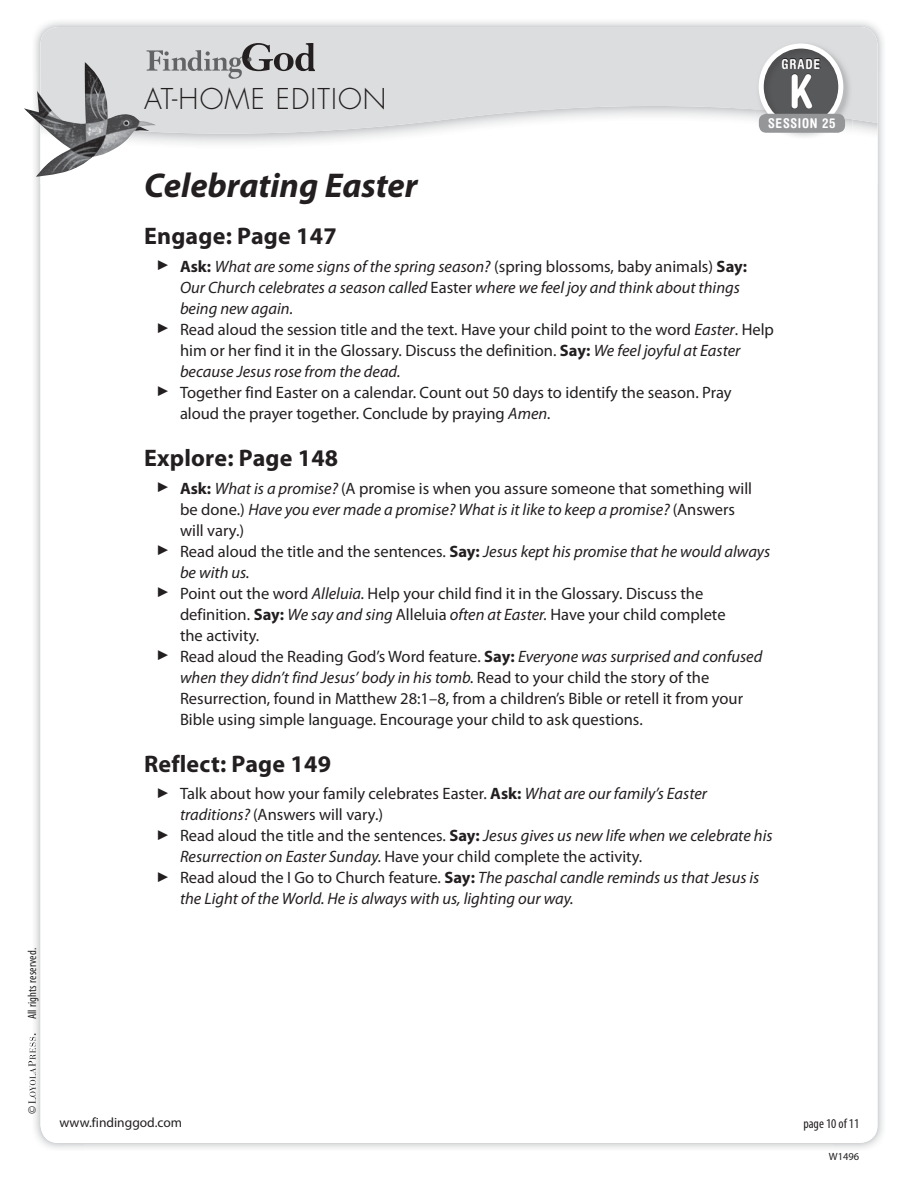
<style>
.page{position:relative;width:918px;height:1188px;background:#fff}
.page>*{position:absolute;margin:0;border:0;box-sizing:border-box;transform-origin:0 0}
.t1{font:700 condensed 46.2px "Helvetica Rounded LT Std";color:#fff}
.t2{font:italic 700 34.5px "Myriad Pro";color:#231f20}
.t3{font:300 27.9px "Futura Std";letter-spacing:.04em;color:#231f20}
.t4{font:700 24px "Myriad Pro";letter-spacing:.01em;color:#231f20}
.t5{font:16.5px "Myriad Pro";color:#231f20}
.t6{font:italic 16.5px "Myriad Pro";color:#231f20}
.t7{font:700 condensed 13.65px "Helvetica Rounded LT Std";letter-spacing:.06em;color:#fff}
.t8{font:13.5px "Myriad Pro";color:#231f20}
.t9{font:condensed 13.5px "Myriad Pro";color:#231f20}
.t10{font:700 condensed 13.5px "Helvetica Rounded LT Std";letter-spacing:.05em;color:#fff}
.t11{font:condensed 12px "Myriad Pro";letter-spacing:.01em;color:#231f20}
.t12{font:10.5px "Myriad Pro";color:#231f20}
.s1{font-weight:700;font-style:normal}
.s2{font-style:normal}
.s3{font-style:italic}
.s4{font-weight:700}
</style>
<div class="page">
<img style="left:834px;top:71px;width:51px;height:1078px">
<div style="left:40px;top:27px;width:837px;height:1116px;background:#fff;border-radius:18px"></div>
<svg style="left:40px;top:27px;width:838px;height:144px;fill:#dcddde"></svg>
<svg style="left:147px;top:44px;width:168px;height:35px;background:#b5b5b7"></svg>
<img style="left:756px;top:119px;width:96px;height:20px">
<img style="left:756px;top:41px;width:96px;height:78px">
<div style="left:759px;top:114px;width:86px;height:19px;background:#949698;border-radius:8px"></div>
<svg style="left:28px;top:1034px;width:8px;height:70px"></svg>
<svg style="left:759px;top:44px;width:84px;height:86px"></svg>
<img style="left:24px;top:62px;width:132px;height:115px">
<p class="t11" style="left:26px;top:1019px;width:73px;rotate:-90deg">All rights reserved.</p>
<h3 class="t3" style="left:144px;top:82px;width:244px">AT-HOME EDITION</h3>
<p class="t7" style="left:782px;top:55px;width:40px">GRADE</p>
<h1 class="t1" style="left:789px;top:63px;width:25px">K</h1>
<p class="t10" style="left:768px;top:115px;width:69px">SESSION 25</p>
<h2 class="t2" style="left:144px;top:166px;width:275px">Celebrating Easter</h2>
<h3 class="t4" style="left:144px;top:222px;width:194px">Engage: Page 147</h3>
<p class="t6" style="left:157px;top:257px;width:591px">▶ <span class="s1">Ask:</span> What are some signs of the spring season? <span class="s2">(spring blossoms, baby animals)</span> <span class="s1">Say:</span></p>
<p class="t6" style="left:180px;top:278px;width:562px">Our Church celebrates a season called <span class="s2">Easter</span> where we feel joy and think about things</p>
<p class="t6" style="left:180px;top:299px;width:115px">being new again.</p>
<p class="t5" style="left:157px;top:320px;width:618px">▶ Read aloud the session title and the text. Have your child point to the word <span class="s3">Easter</span>. Help</p>
<p class="t5" style="left:180px;top:341px;width:562px">him or her find it in the Glossary. Discuss the definition. <span class="s4">Say:</span> <span class="s3">We feel joyful at Easter</span></p>
<p class="t6" style="left:180px;top:362px;width:222px">because Jesus rose from the dead.</p>
<p class="t5" style="left:157px;top:383px;width:576px">▶ Together find Easter on a calendar. Count out 50 days to identify the season. Pray</p>
<p class="t5" style="left:180px;top:404px;width:372px">aloud the prayer together. Conclude by praying <span class="s3">Amen.</span></p>
<h3 class="t4" style="left:144px;top:444px;width:196px">Explore: Page 148</h3>
<p class="t5" style="left:157px;top:479px;width:596px">▶ <span class="s4">Ask:</span> <span class="s3">What is a promise?</span> (A promise is when you assure someone that something will</p>
<p class="t6" style="left:180px;top:500px;width:557px"><span class="s2">be done.)</span> Have you ever made a promise? What is it like to keep a promise? <span class="s2">(Answers</span></p>
<p class="t5" style="left:180px;top:521px;width:66px">will vary.)</p>
<p class="t6" style="left:157px;top:542px;width:614px">▶ <span class="s2">Read aloud the title and the sentences.</span> <span class="s1">Say:</span> Jesus kept his promise that he would always</p>
<p class="t6" style="left:180px;top:563px;width:71px">be with us.</p>
<p class="t5" style="left:157px;top:584px;width:547px">▶ Point out the word <span class="s3">Alleluia.</span> Help your child find it in the Glossary. Discuss the</p>
<p class="t5" style="left:180px;top:605px;width:547px">definition. <span class="s4">Say:</span> <span class="s3">We say and sing</span> Alleluia <span class="s3">often at Easter.</span> Have your child complete</p>
<p class="t5" style="left:180px;top:626px;width:81px">the activity.</p>
<p class="t5" style="left:157px;top:647px;width:606px">▶ Read aloud the Reading God’s Word feature. <span class="s4">Say:</span> <span class="s3">Everyone was surprised and confused</span></p>
<p class="t6" style="left:180px;top:668px;width:531px">when they didn’t find Jesus’ body in his tomb. <span class="s2">Read to your child the story of the</span></p>
<p class="t5" style="left:180px;top:689px;width:565px">Resurrection, found in Matthew 28:1–8, from a children’s Bible or retell it from your</p>
<p class="t5" style="left:180px;top:710px;width:464px">Bible using simple language. Encourage your child to ask questions.</p>
<h3 class="t4" style="left:144px;top:750px;width:189px">Reflect: Page 149</h3>
<p class="t5" style="left:157px;top:785px;width:551px">▶ Talk about how your family celebrates Easter. <span class="s4">Ask:</span> <span class="s3">What are our family’s Easter</span></p>
<p class="t5" style="left:180px;top:806px;width:205px"><span class="s3">traditions?</span> (Answers will vary.)</p>
<p class="t6" style="left:157px;top:827px;width:617px">▶ <span class="s2">Read aloud the title and the sentences.</span> <span class="s1">Say:</span> Jesus gives us new life when we celebrate his</p>
<p class="t5" style="left:180px;top:848px;width:464px"><span class="s3">Resurrection on Easter Sunday.</span> Have your child complete the activity.</p>
<p class="t6" style="left:158px;top:869px;width:603px">▶ <span class="s2">Read aloud the I Go to Church feature.</span> <span class="s1">Say:</span> The paschal candle reminds us that Jesus is</p>
<p class="t6" style="left:180px;top:890px;width:395px">the Light of the World. He is always with us, lighting our way.</p>
<p class="t11" style="left:26px;top:1114px;width:10px;rotate:-90deg">©</p>
<p class="t8" style="left:60px;top:1115px;width:124px">www.findinggod.com</p>
<p class="t9" style="left:803px;top:1116px;width:57px">page 10 of 11</p>
<p class="t12" style="left:829px;top:1151px;width:32px">W1496</p>
</div>
